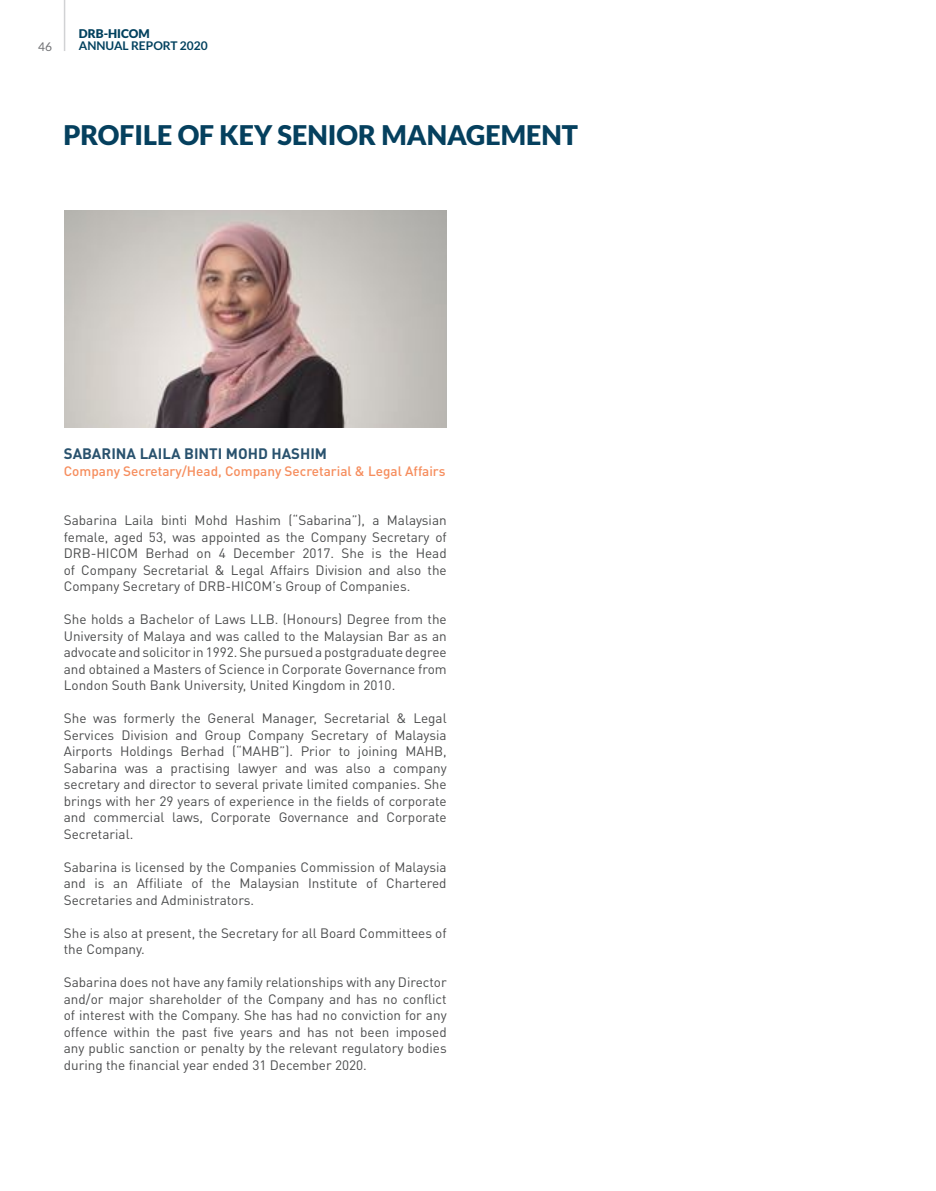
<style>
.page{position:relative;width:936px;height:1191px;background:#fff}
.page>*{position:absolute;margin:0;border:0;box-sizing:border-box;transform-origin:0 0}
.t1{font:900 27px "Lato";color:#05405e}
.t2{font:700 15px "DIN Pro";color:#29526e}
.t3{font:13.5px/16.5px "DIN Pro";color:#4b4c4d;text-align:justify}
.t4{font:500 13.5px "DIN Pro";color:#f68d5d}
.t5{font:700 12px "Lato";color:#02415e}
.t6{font:900 12px "Lato";color:#02415e}
.t7{font:12px "Lato";color:#717275}
</style>
<div class="page">
<img style="left:64px;top:210px;width:382px;height:217px">
<hr style="left:64px;top:0;width:1px;height:51px;background:#d1d2d4">
<p class="t7" style="left:38px;top:40px;width:15px">46</p>
<p class="t6" style="left:79px;top:26px;width:72px">DRB-HICOM</p>
<p class="t5" style="left:79px;top:39px;width:130px">ANNUAL REPORT 2020</p>
<h1 class="t1" style="left:63px;top:119px;width:516px">PROFILE OF KEY SENIOR MANAGEMENT</h1>
<p class="t2" style="left:64px;top:441px;width:265px">SABARINA LAILA BINTI MOHD HASHIM</p>
<p class="t4" style="left:64px;top:460px;width:383px">Company Secretary/Head, Company Secretarial &amp; Legal Affairs</p>
<p class="t3" style="left:64px;top:510px;width:384px">Sabarina Laila binti Mohd Hashim (“Sabarina”), a Malaysian female, aged 53, was appointed as the Company Secretary of DRB-HICOM Berhad on 4 December 2017. She is the Head of Company Secretarial &amp; Legal Affairs Division and also the Company Secretary of DRB-HICOM’s Group of Companies.</p>
<p class="t3" style="left:64px;top:609px;width:384px">She holds a Bachelor of Laws LLB. (Honours) Degree from the University of Malaya and was called to the Malaysian Bar as an advocate and solicitor in 1992. She pursued a postgraduate degree and obtained a Masters of Science in Corporate Governance from London South Bank University, United Kingdom in 2010.</p>
<p class="t3" style="left:64px;top:708px;width:384px">She was formerly the General Manager, Secretarial &amp; Legal Services Division and Group Company Secretary of Malaysia Airports Holdings Berhad (“MAHB”). Prior to joining MAHB, Sabarina was a practising lawyer and was also a company secretary and director to several private limited companies. She brings with her 29 years of experience in the fields of corporate and commercial laws, Corporate Governance and Corporate Secretarial.</p>
<p class="t3" style="left:64px;top:857px;width:384px">Sabarina is licensed by the Companies Commission of Malaysia and is an Affiliate of the Malaysian Institute of Chartered Secretaries and Administrators.</p>
<p class="t3" style="left:64px;top:923px;width:384px">She is also at present, the Secretary for all Board Committees of the Company.</p>
<p class="t3" style="left:64px;top:972px;width:384px">Sabarina does not have any family relationships with any Director and/or major shareholder of the Company and has no conflict of interest with the Company. She has had no conviction for any offence within the past five years and has not been imposed any public sanction or penalty by the relevant regulatory bodies during the financial year ended 31 December 2020.</p>
</div>
